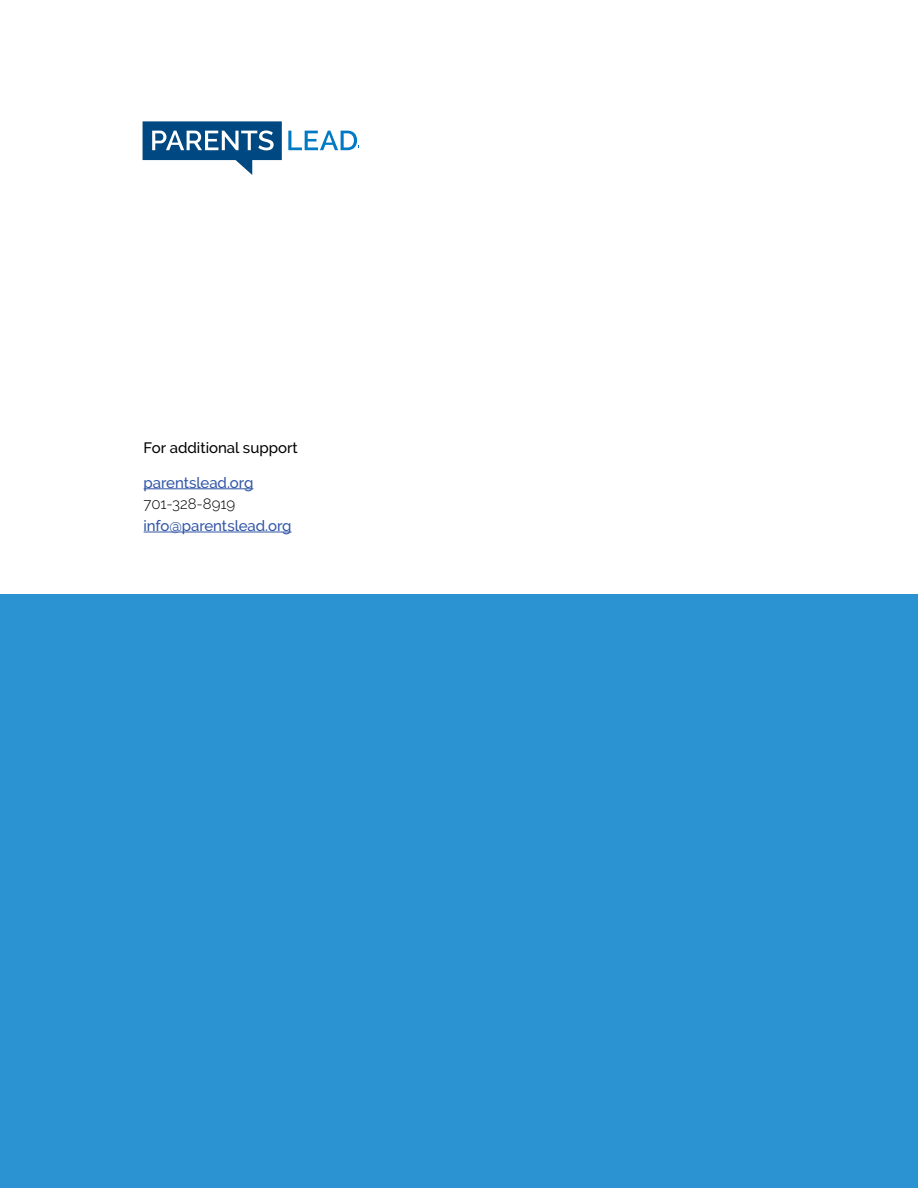
<style>
.page{position:relative;width:918px;height:1188px;background:#fff}
.page>*{position:absolute;margin:0;border:0;box-sizing:border-box;transform-origin:0 0}
.t1{font:500 15px "Raleway";letter-spacing:-.01em;color:#3155a6}
.t2{font:500 15px "Raleway";color:#000}
.t3{font:300 15px "Raleway";color:#000}
</style>
<div class="page">
<svg style="left:143px;top:121px;width:139px;height:54px"></svg>
<svg style="left:288px;top:131px;width:69px;height:19px"></svg>
<div style="left:0;top:594px;width:918px;height:594px;background:#2b93d1"></div>
<hr style="left:144px;top:488px;width:109px;height:1px;background:#3155a6">
<hr style="left:144px;top:532px;width:148px;height:1px;background:#3155a6">
<p class="t2" style="left:144px;top:439px;width:156px">For additional support</p>
<p class="t1" style="left:144px;top:474px;width:111px">parentslead.org</p>
<p class="t3" style="left:144px;top:495px;width:93px">701-328-8919</p>
<p class="t1" style="left:144px;top:517px;width:149px">info@parentslead.org</p>
</div>
